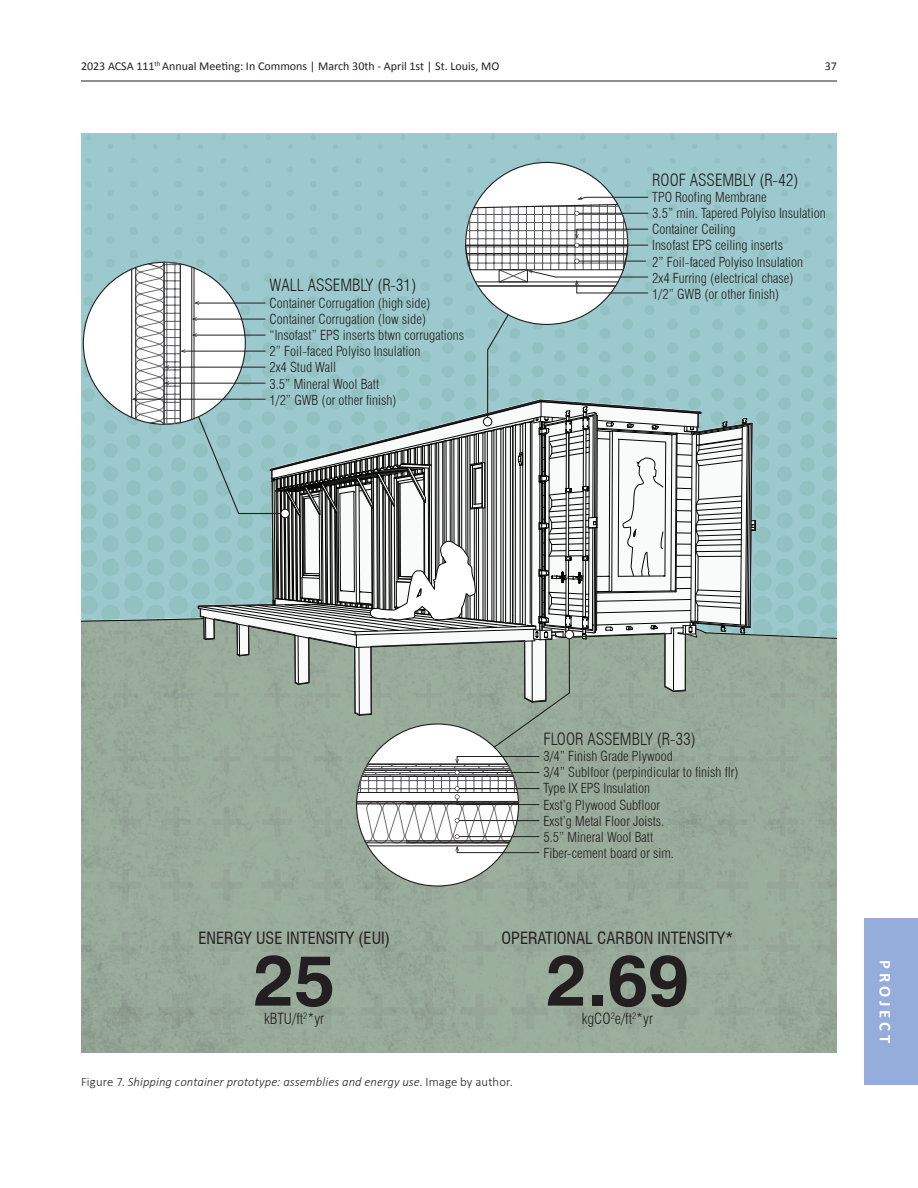
<style>
.page{position:relative;width:918px;height:1188px;background:#fff}
.page>*{position:absolute;margin:0;border:0;box-sizing:border-box;transform-origin:0 0}
.t1{font:700 72px "Swiss 721 BT";color:#231f20}
.t2{font:300 condensed 16.5px "Swiss 721 BT";color:#231f20}
.t3{font:condensed 16.5px "Swiss 721 BT";color:#231f20}
.t4{font:700 16.5px "Calibri";letter-spacing:.235em;color:#fff}
.t5{font:300 condensed 15px "Swiss 721 BT";color:#231f20}
.t6{font:300 condensed 13.5px/16.2px "Swiss 721 BT";color:#231f20}
._07_Caption_Text{font:italic 300 12.75px "Calibri";letter-spacing:.005em;color:#231f20}
.t7{font:12px "Calibri";color:#231f20}
.s1{font-style:normal}
</style>
<div class="page">
<hr style="left:81px;top:81px;width:756px;height:1px;background:#231f20">
<div style="left:864px;top:918px;width:54px;height:167px;background:#95adda"></div>
<img style="left:81px;top:134px;width:756px;height:919px">
<div style="left:357px;top:724px;width:162px;height:162px;background:#fff;border-radius:50%"></div>
<div style="left:466px;top:162px;width:162px;height:162px;background:#fff;border-radius:50%"></div>
<svg style="left:357px;top:756px;width:183px;height:97px"></svg>
<svg style="left:81px;top:197px;width:756px;height:552px"></svg>
<p class="t7" style="left:81px;top:57px;width:420px">2023 ACSA 111<sup>th</sup> Annual Meeting: In Commons | March 30th - April 1st | St. Louis, MO</p>
<p class="t7" style="left:825px;top:57px;width:14px">37</p>
<p class="t2" style="left:270px;top:276px;width:148px">WALL ASSEMBLY (R-31)</p>
<p class="t6" style="left:270px;top:295px;width:196px">Container Corrugation (high side)<br>Container Corrugation (low side) “Insofast” EPS inserts btwn corrugations<br>2” Foil-faced Polyiso Insulation<br>2x4 Stud Wall<br>3.5” Mineral Wool Batt<br>1/2” GWB (or other finish)</p>
<p class="t2" style="left:652px;top:170px;width:148px">ROOF ASSEMBLY (R-42)</p>
<p class="t6" style="left:652px;top:189px;width:175px">TPO Roofing Membrane<br>3.5” min. Tapered Polyiso Insulation<br>Container Ceiling<br>Insofast EPS ceiling inserts<br>2” Foil-faced Polyiso Insulation<br>2x4 Furring (electrical chase)<br>1/2” GWB (or other finish)</p>
<p class="t3" style="left:198px;top:928px;width:193px">ENERGY USE INTENSITY (EUI)</p>
<p class="t1" style="left:253px;top:936px;width:83px">25</p>
<p class="t5" style="left:264px;top:1009px;width:62px">kBTU/ft<sup>2</sup>*yr</p>
<p class="t2" style="left:543px;top:729px;width:154px">FLOOR ASSEMBLY (R-33)</p>
<p class="t6" style="left:543px;top:748px;width:197px">3/4” Finish Grade Plywood<br>3/4” Sublfoor (perpindicular to finish flr)<br>Type IX EPS Insulation<br>Exst’g Plywood Subfloor<br>Exst’g Metal Floor Joists.<br>5.5” Mineral Wool Batt<br>Fiber-cement board or sim.</p>
<p class="t3" style="left:502px;top:928px;width:233px">OPERATIONAL CARBON INTENSITY*</p>
<p class="t1" style="left:546px;top:936px;width:144px">2.69</p>
<p class="t5" style="left:582px;top:1009px;width:73px">kgCO<sup>2</sup>e/ft<sup>2</sup>*yr</p>
<p class="_07_Caption_Text" style="left:81px;top:1074px;width:433px"><span class="s1">Figure 7.</span> Shipping container prototype: assemblies and energy use<span class="s1">. Image by author.</span></p>
<p class="t4" style="left:897px;top:960px;width:85px;rotate:90deg">PROJECT</p>
</div>
